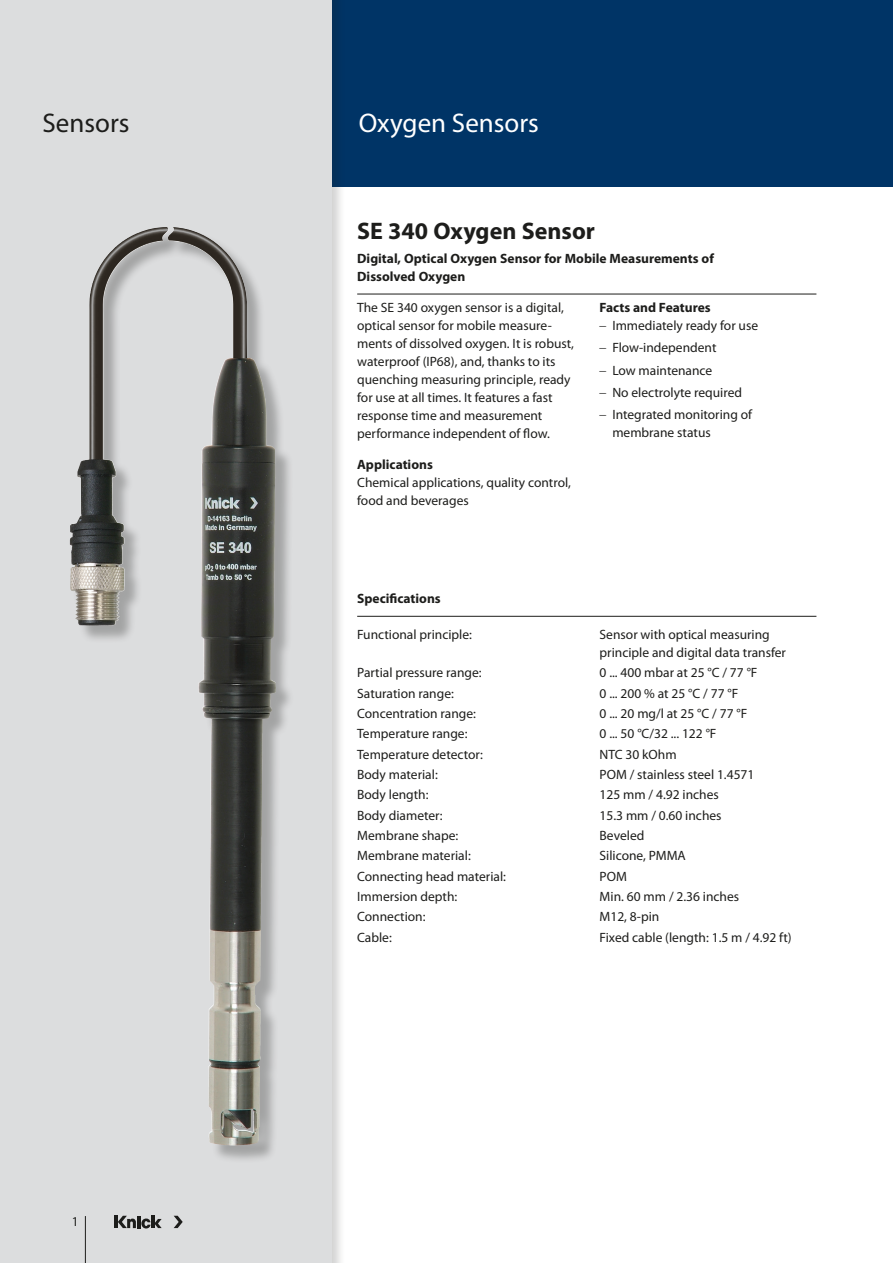
<style>
.page{position:relative;width:893px;height:1263px;background:#fff}
.page>*{position:absolute;margin:0;border:0;box-sizing:border-box;transform-origin:0 0}
.Produktgruppe{font:27px "Myriad Pro";color:#fff}
.Produktbereiche{font:27px "Myriad Pro";color:#1d1d1b}
.Headline_Produkt{font:700 24px "Myriad Pro";color:#1d1d1b}
.Tabelle{font:13.5px/18px "Myriad Pro";color:#1d1d1b}
.Text{font:13.5px/18px "Myriad Pro";color:#1d1d1b}
.Subhead_Produkt{font:700 13.5px/18px "Myriad Pro";color:#1d1d1b}
.Zwischenüberschrift{font:700 13.5px "Myriad Pro";color:#1d1d1b}
.Tabelle_Headline{font:700 13.5px "Myriad Pro";color:#1d1d1b}
.s1{font-family:"Frutiger LT Com";font-weight:300}
</style>
<div class="page">
<div style="left:332px;top:0;width:561px;height:187px;background:#003466"></div>
<div style="left:0;top:0;width:346px;height:1263px;background:#1d1d1b;opacity:.2"></div>
<div style="left:0;top:0;width:332px;height:1263px;background:#dcddde"></div>
<hr style="left:85px;top:1216px;width:1px;height:47px;background:#1d1d1b">
<hr style="left:114px;top:1216px;width:4px;height:12px;background:#1d1d1b">
<svg style="left:174px;top:1216px;width:9px;height:12px"></svg>
<svg style="left:118px;top:1216px;width:44px;height:12px"></svg>
<div style="left:73px;top:230px;width:222px;height:934px;background:#1d1d1b;opacity:.3"></div>
<img style="left:168px;top:228px;width:65px;height:478px">
<hr style="left:357px;top:294px;width:459px;height:1px;background:#1d1d1b">
<hr style="left:357px;top:616px;width:459px;height:1px;background:#1d1d1b">
<p class="Produktbereiche" style="left:43px;top:106px;width:89px">Sensors</p>
<p class="Text" style="left:72px;top:1212px;width:8px">1</p>
<p class="Produktgruppe" style="left:359px;top:106px;width:182px">Oxygen Sensors</p>
<p class="Headline_Produkt" style="left:357px;top:215px;width:239px">SE 340 Oxygen Sensor</p>
<p class="Subhead_Produkt" style="left:357px;top:249px;width:358px">Digital, Optical Oxygen Sensor for Mobile Measurements of<br>Dissolved Oxygen</p>
<p class="Text" style="left:357px;top:298px;width:218px">The SE 340 oxygen sensor is a digital, optical sensor for mobile measure&shy;ments of dissolved oxygen. It is robust, waterproof (IP68), and, thanks to its quenching measuring principle, ready for use at all times. It features a fast response time and measurement performance independent of flow.</p>
<p class="Zwischenüberschrift" style="left:357px;top:455px;width:77px">Applications</p>
<p class="Text" style="left:357px;top:473px;width:215px">Chemical applications, quality control, food and beverages</p>
<p class="Zwischenüberschrift" style="left:600px;top:299px;width:113px">Facts and Features</p>
<p class="Text" style="left:600px;top:316px;width:160px"><span class="s1">–</span> Immediately ready for use</p>
<p class="Text" style="left:600px;top:339px;width:118px"><span class="s1">–</span> Flow-independent</p>
<p class="Text" style="left:600px;top:361px;width:114px"><span class="s1">–</span> Low maintenance</p>
<p class="Text" style="left:600px;top:383px;width:144px"><span class="s1">–</span> No electrolyte required</p>
<p class="Text" style="left:612px;top:405px;width:141px;text-indent:-13px"><span class="s1">–</span> Integrated monitoring of membrane status</p>
<p class="Tabelle_Headline" style="left:357px;top:590px;width:85px">Specifications</p>
<p class="Tabelle" style="left:357px;top:625px;width:116px">Functional principle:</p>
<p class="Tabelle" style="left:600px;top:625px;width:188px">Sensor with optical measuring principle and digital data transfer</p>
<p class="Tabelle" style="left:357px;top:664px;width:126px">Partial pressure range:</p>
<p class="Tabelle" style="left:600px;top:664px;width:159px">0 ... 400 mbar at 25 °C / 77 °F</p>
<p class="Tabelle" style="left:357px;top:684px;width:98px">Saturation range:</p>
<p class="Tabelle" style="left:600px;top:684px;width:140px">0 ... 200 % at 25 °C / 77 °F</p>
<p class="Tabelle" style="left:357px;top:704px;width:120px">Concentration range:</p>
<p class="Tabelle" style="left:600px;top:704px;width:149px">0 ... 20 mg/l at 25 °C / 77 °F</p>
<p class="Tabelle" style="left:357px;top:725px;width:112px">Temperature range:</p>
<p class="Tabelle" style="left:600px;top:725px;width:118px">0 ... 50 °C/32 ... 122 °F</p>
<p class="Tabelle" style="left:357px;top:745px;width:127px">Temperature detector:</p>
<p class="Tabelle" style="left:600px;top:745px;width:79px">NTC 30 kOhm</p>
<p class="Tabelle" style="left:357px;top:765px;width:82px">Body material:</p>
<p class="Tabelle" style="left:600px;top:765px;width:156px">POM / stainless steel 1.4571</p>
<p class="Tabelle" style="left:357px;top:786px;width:73px">Body length:</p>
<p class="Tabelle" style="left:600px;top:786px;width:121px">125 mm / 4.92 inches</p>
<p class="Tabelle" style="left:357px;top:806px;width:87px">Body diameter:</p>
<p class="Tabelle" style="left:600px;top:806px;width:124px">15.3 mm / 0.60 inches</p>
<p class="Tabelle" style="left:357px;top:826px;width:103px">Membrane shape:</p>
<p class="Tabelle" style="left:600px;top:826px;width:46px">Beveled</p>
<p class="Tabelle" style="left:357px;top:847px;width:115px">Membrane material:</p>
<p class="Tabelle" style="left:600px;top:847px;width:88px">Silicone, PMMA</p>
<p class="Tabelle" style="left:357px;top:867px;width:150px">Connecting head material:</p>
<p class="Tabelle" style="left:600px;top:867px;width:29px">POM</p>
<p class="Tabelle" style="left:357px;top:887px;width:102px">Immersion depth:</p>
<p class="Tabelle" style="left:600px;top:887px;width:141px">Min. 60 mm / 2.36 inches</p>
<p class="Tabelle" style="left:357px;top:908px;width:70px">Connection:</p>
<p class="Tabelle" style="left:600px;top:908px;width:61px">M12, 8-pin</p>
<p class="Tabelle" style="left:357px;top:928px;width:36px">Cable:</p>
<p class="Tabelle" style="left:600px;top:928px;width:194px">Fixed cable (length: 1.5 m / 4.92 ft)</p>
</div>
